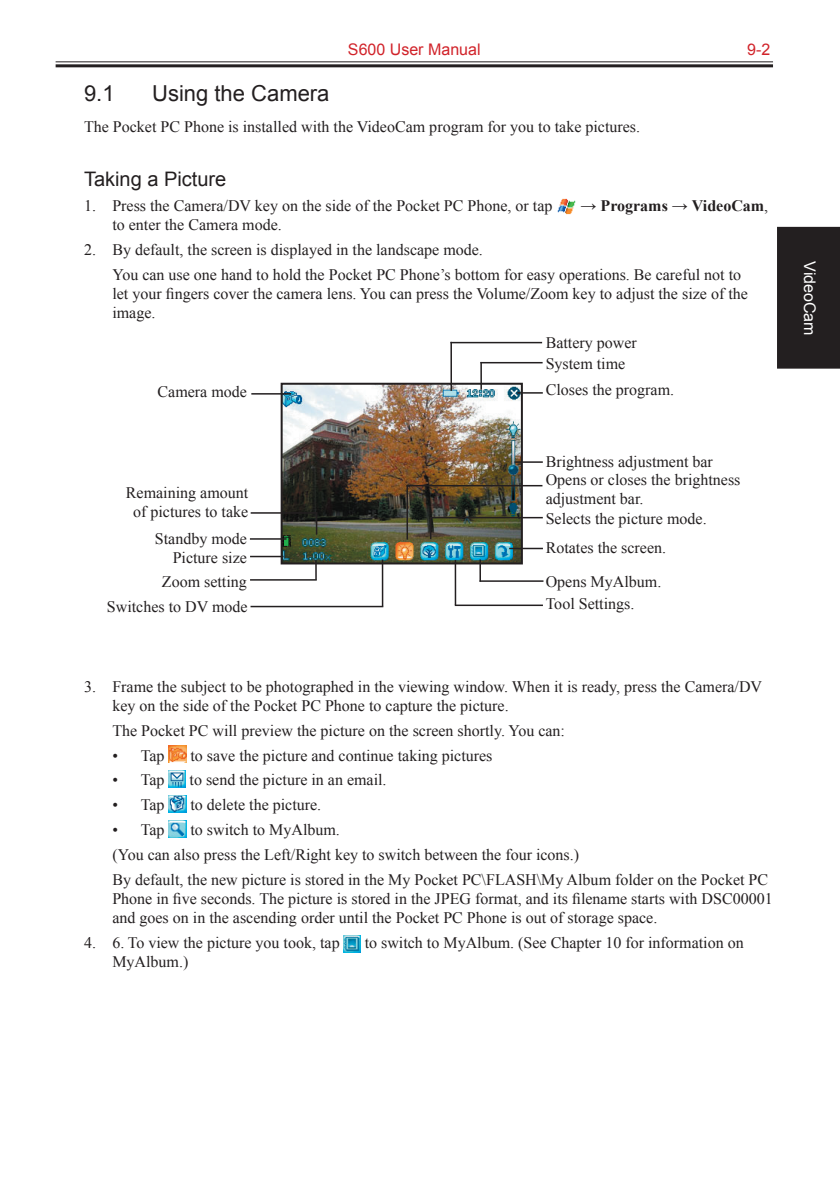
<style>
.page{position:relative;width:840px;height:1191px;background:#fff}
.page>*{position:absolute;margin:0;border:0;box-sizing:border-box;transform-origin:0 0}
.t1{font:22px "Arial";color:#231f20}
.t2{font:20px "Arial";color:#231f20}
.t3{font:16px/19.2px "Times New Roman";color:#231f20}
.t4{font:700 16px "Times New Roman";color:#231f20}
.t5{font:16px "Arial";color:#d1232a}
.t6{font:16px "Arial";color:#fff}
.s1{font-weight:400}
</style>
<div class="page">
<hr style="left:56px;top:61px;width:716px;height:1px;background:#231f20">
<hr style="left:56px;top:64px;width:716px;height:3px;background:#231f20">
<div style="left:777px;top:228px;width:61px;height:140px;background:#231f20"></div>
<div style="left:776px;top:227px;width:63px;height:142px;border:2px solid #231f20"></div>
<svg style="left:839px;top:227px;width:1px;height:142px"></svg>
<img style="left:557px;top:198px;width:19px;height:17px">
<img style="left:168px;top:745px;width:18px;height:17px">
<img style="left:168px;top:770px;width:17px;height:17px">
<img style="left:168px;top:795px;width:18px;height:17px">
<img style="left:168px;top:820px;width:18px;height:17px">
<img style="left:343px;top:935px;width:17px;height:17px">
<img style="left:283px;top:386px;width:236px;height:175px">
<div style="left:280px;top:383px;width:242px;height:181px;border:2px solid #231f20"></div>
<hr style="left:251px;top:393px;width:40px;height:1px;background:#231f20">
<hr style="left:250px;top:512px;width:67px;height:2px;background:#231f20">
<hr style="left:315px;top:513px;width:2px;height:21px;background:#231f20">
<hr style="left:250px;top:538px;width:36px;height:2px;background:#231f20">
<hr style="left:250px;top:556px;width:33px;height:1px;background:#231f20">
<hr style="left:250px;top:579px;width:66px;height:1px;background:#231f20">
<svg style="left:315px;top:560px;width:1px;height:19px"></svg>
<hr style="left:250px;top:606px;width:133px;height:1px;background:#231f20">
<hr style="left:381px;top:559px;width:2px;height:47px;background:#231f20">
<hr style="left:406px;top:485px;width:136px;height:1px;background:#231f20">
<hr style="left:406px;top:485px;width:2px;height:54px;background:#231f20">
<hr style="left:514px;top:461px;width:28px;height:2px;background:#231f20">
<hr style="left:429px;top:517px;width:113px;height:1px;background:#231f20">
<hr style="left:429px;top:517px;width:2px;height:22px;background:#231f20">
<hr style="left:454px;top:604px;width:88px;height:2px;background:#231f20">
<hr style="left:454px;top:560px;width:2px;height:45px;background:#231f20">
<svg style="left:479px;top:559px;width:1px;height:21px"></svg>
<hr style="left:479px;top:580px;width:64px;height:2px;background:#231f20">
<hr style="left:509px;top:548px;width:33px;height:1px;background:#231f20">
<hr style="left:517px;top:392px;width:25px;height:2px;background:#231f20">
<hr style="left:480px;top:362px;width:62px;height:1px;background:#231f20">
<svg style="left:480px;top:362px;width:1px;height:28px"></svg>
<hr style="left:450px;top:342px;width:92px;height:1px;background:#231f20">
<hr style="left:450px;top:342px;width:2px;height:49px;background:#231f20">
<p class="t5" style="left:348px;top:39px;width:134px">S600 User Manual</p>
<p class="t5" style="left:746px;top:39px;width:25px">9-2</p>
<h1 class="t1" style="left:84px;top:79px;width:32px">9.1</h1>
<h1 class="t1" style="left:152px;top:79px;width:179px">Using the Camera</h1>
<p class="t3" style="left:84px;top:116px;width:557px">The Pocket PC Phone is installed with the VideoCam program for you to take pictures.</p>
<p class="t2" style="left:84px;top:166px;width:144px">Taking a Picture</p>
<p class="t3" style="left:84px;top:196px;width:469px">1. Press the Camera/DV key on the side of the Pocket PC Phone, or tap</p>
<p class="t4" style="left:580px;top:195px;width:189px"><span class="s1">→</span> Programs <span class="s1">→</span> VideoCam<span class="s1">,</span></p>
<p class="t3" style="left:112px;top:215px;width:171px">to enter the Camera mode.</p>
<p class="t3" style="left:112px;top:237px;width:630px;line-height:24.8px;text-indent:-28px">2. By default, the screen is displayed in the landscape mode.<br>You can use one hand to hold the Pocket PC Phone’s bottom for easy operations. Be careful not to</p>
<p class="t3" style="left:112px;top:284px;width:636px">let your fingers cover the camera lens. You can press the Volume/Zoom key to adjust the size of the image.</p>
<p class="t3" style="left:545px;top:332px;width:93px">Battery power</p>
<p class="t3" style="left:157px;top:382px;width:91px">Camera mode</p>
<p class="t3" style="left:126px;top:482px;width:124px;text-align:center">Remaining amount of pictures to take</p>
<p class="t3" style="left:155px;top:529px;width:94px;text-align:right">Standby mode<br>Picture size</p>
<p class="t3" style="left:107px;top:568px;width:142px;line-height:25px;text-align:right">Zoom setting<br>Switches to DV mode</p>
<p class="t3" style="left:545px;top:354px;width:81px">System time</p>
<p class="t3" style="left:545px;top:380px;width:130px">Closes the program.</p>
<p class="t3" style="left:545px;top:451px;width:169px">Brightness adjustment bar</p>
<p class="t3" style="left:545px;top:470px;width:196px">Opens or closes the brightness adjustment bar.</p>
<p class="t3" style="left:545px;top:538px;width:122px">Rotates the screen.</p>
<p class="t3" style="left:545px;top:509px;width:162px">Selects the picture mode.</p>
<p class="t3" style="left:545px;top:571px;width:117px">Opens MyAlbum.</p>
<p class="t3" style="left:545px;top:594px;width:90px">Tool Settings.</p>
<p class="t3" style="left:112px;top:676px;width:651px;text-indent:-28px">3. Frame the subject to be photographed in the viewing window. When it is ready, press the Camera/DV key on the side of the Pocket PC Phone to capture the picture.</p>
<p class="t3" style="left:112px;top:720px;width:454px">The Pocket PC will preview the picture on the screen shortly. You can:</p>
<p class="t3" style="left:112px;top:745px;width:54px">• Tap</p>
<p class="t3" style="left:190px;top:745px;width:303px">to save the picture and continue taking pictures</p>
<p class="t3" style="left:112px;top:770px;width:54px">• Tap</p>
<p class="t3" style="left:189px;top:770px;width:198px">to send the picture in an email.</p>
<p class="t3" style="left:112px;top:795px;width:54px">• Tap</p>
<p class="t3" style="left:190px;top:795px;width:132px">to delete the picture.</p>
<p class="t3" style="left:112px;top:820px;width:54px">• Tap</p>
<p class="t3" style="left:112px;top:817px;width:657px;line-height:24.8px;text-indent:78px">to switch to MyAlbum.<br>(You can also press the Left/Right key to switch between the four icons.)<br>By default, the new picture is stored in the My Pocket PC\FLASH\My Album folder on the Pocket PC</p>
<p class="t3" style="left:112px;top:889px;width:661px">Phone in five seconds. The picture is stored in the JPEG format, and its filename starts with DSC00001 and goes on in the ascending order until the Pocket PC Phone is out of storage space.</p>
<p class="t3" style="left:84px;top:933px;width:257px">4. 6. To view the picture you took, tap</p>
<p class="t3" style="left:364px;top:933px;width:380px">to switch to MyAlbum. (See Chapter 10 for information on</p>
<p class="t3" style="left:112px;top:952px;width:77px">MyAlbum.)</p>
<p class="t6" style="left:819px;top:261px;width:76px;rotate:90deg">VideoCam</p>
</div>
